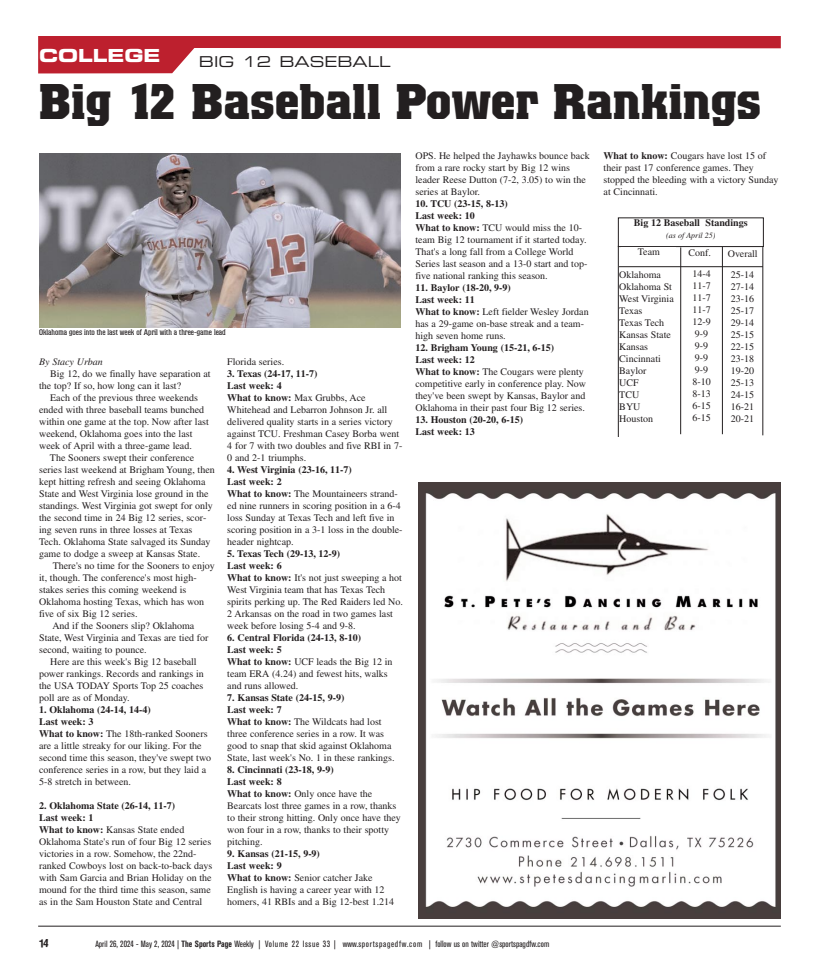
<style>
.page{position:relative;width:819px;height:972px;background:#fff}
.page>*{position:absolute;margin:0;border:0;box-sizing:border-box;transform-origin:0 0}
.t1{font:700 49.5px "Colossalis";color:#231f20}
.t2{font:18px "Eurostile Bold Extended Two";color:#fff}
.t3{font:15px "Eurostile Extended Two";color:#231f20}
.t4{font:11px "Dirtyhouse";color:#231f20}
.t5{font:10px/12px "Times";color:#231f20}
.t6{font:700 10px/12px "Times";color:#231f20}
.t7{font:italic 10px "Times";color:#231f20}
.t8{font:condensed 9px "Akzidenz Grotesk BE";color:#231f20}
.t9{font:8px "Colossalis";color:#231f20}
.t10{font:italic 8px "Times";color:#231f20}
.s1{font-weight:700}
</style>
<div class="page">
<hr style="left:38px;top:926px;width:743px;height:1px;background:#231f20">
<svg style="left:38px;top:36px;width:743px;height:37px"></svg>
<img style="left:39px;top:153px;width:361px;height:175px">
<img style="left:418px;top:483px;width:363px;height:436px">
<div style="left:620px;top:246px;width:143px;height:190px;background:linear-gradient(to right,#fefefe,#fdfdfd)"></div>
<div style="left:618px;top:218px;width:145px;height:29px;border:1px solid #231f20"></div>
<div style="left:622px;top:247px;width:54px;height:17px;background:#fff"></div>
<div style="left:685px;top:248px;width:30px;height:18px;background:#fff"></div>
<div style="left:725px;top:249px;width:35px;height:17px;background:#fff"></div>
<div style="left:618px;top:270px;width:62px;height:165px;background:#fff"></div>
<div style="left:685px;top:269px;width:33px;height:166px;background:#fff"></div>
<div style="left:725px;top:270px;width:35px;height:165px;background:#fff"></div>
<hr style="left:680px;top:247px;width:1px;height:187px;background:#231f20">
<hr style="left:722px;top:247px;width:1px;height:187px;background:#231f20">
<hr style="left:618px;top:246px;width:1px;height:191px;background:#231f20">
<hr style="left:762px;top:247px;width:1px;height:188px;background:#231f20">
<hr style="left:619px;top:266px;width:144px;height:1px;background:#231f20">
<div style="left:198px;top:55px;width:289px;height:19px;background:#fff"></div>
<h2 class="t2" style="left:39px;top:49px;width:123px">COLLEGE</h2>
<h3 class="t3" style="left:199px;top:56px;width:193px">BIG 12 BASEBALL</h3>
<h1 class="t1" style="left:39px;top:84px;width:724px">Big 12 Baseball Power Rankings</h1>
<p class="t9" style="left:39px;top:329px;width:188px">Oklahoma goes into the last week of April with a three-game lead</p>
<p class="t7" style="left:39px;top:358px;width:65px">By Stacy Urban</p>
<p class="t5" style="left:39px;top:369px;width:173px;text-indent:11px">Big 12, do we finally have separation at the top? If so, how long can it last?</p>
<p class="t5" style="left:39px;top:393px;width:171px;text-indent:11px">Each of the previous three weekends ended with three baseball teams bunched within one game at the top. Now after last weekend, Oklahoma goes into the last week of April with a three-game lead.</p>
<p class="t5" style="left:39px;top:453px;width:177px;text-indent:11px">The Sooners swept their conference series last weekend at Brigham Young, then kept hitting refresh and seeing Oklahoma State and West Virginia lose ground in the standings. West Virginia got swept for only the second time in 24 Big 12 series, scor&shy;ing seven runs in three losses at Texas Tech. Oklahoma State salvaged its Sunday game to dodge a sweep at Kansas State.</p>
<p class="t5" style="left:53px;top:561px;width:164px">There's no time for the Sooners to enjoy</p>
<p class="t5" style="left:39px;top:573px;width:159px">it, though. The conference's most high-</p>
<p class="t5" style="left:39px;top:585px;width:149px">stakes series this coming weekend is</p>
<p class="t5" style="left:39px;top:597px;width:167px">Oklahoma hosting Texas, which has won</p>
<p class="t5" style="left:39px;top:609px;width:100px">five of six Big 12 series.</p>
<p class="t5" style="left:52px;top:621px;width:144px">And if the Sooners slip? Oklahoma</p>
<p class="t5" style="left:39px;top:633px;width:171px">State, West Virginia and Texas are tied for</p>
<p class="t5" style="left:39px;top:645px;width:109px">second, waiting to pounce.</p>
<p class="t5" style="left:50px;top:657px;width:148px">Here are this week's Big 12 baseball</p>
<p class="t5" style="left:39px;top:669px;width:166px">power rankings. Records and rankings in</p>
<p class="t5" style="left:39px;top:681px;width:166px">the USA TODAY Sports Top 25 coaches</p>
<p class="t5" style="left:39px;top:693px;width:92px">poll are as of Monday.</p>
<p class="t5" style="left:39px;top:705px;width:174px"><span class="s1">1. Oklahoma (24-14, 14-4)<br>Last week: 3<br>What to know:</span> The 18th-ranked Sooners are a little streaky for our liking. For the second time this season, they've swept two conference series in a row, but they laid a<br>5-8 stretch in between.</p>
<p class="t5" style="left:39px;top:801px;width:175px"><span class="s1">2. Oklahoma State (26-14, 11-7)<br>Last week: 1<br>What to know:</span> Kansas State ended Oklahoma State's run of four Big 12 series victories in a row. Somehow, the 22nd&shy;ranked Cowboys lost on back-to-back days with Sam Garcia and Brian Holiday on the mound for the third time this season, same as in the Sam Houston State and Central</p>
<p class="t5" style="left:227px;top:357px;width:58px">Florida series.</p>
<p class="t5" style="left:227px;top:369px;width:177px"><span class="s1">3. Texas (24-17, 11-7)<br>Last week: 4<br>What to know:</span> Max Grubbs, Ace<br>Whitehead and Lebarron Johnson Jr. all delivered quality starts in a series victory against TCU. Freshman Casey Borba went<br>4 for 7 with two doubles and five RBI in 7-<br>0 and 2-1 triumphs.</p>
<p class="t5" style="left:227px;top:465px;width:177px"><span class="s1">4. West Virginia (23-16, 11-7)<br>Last week: 2<br>What to know:</span> The Mountaineers strand&shy;ed nine runners in scoring position in a 6-4 loss Sunday at Texas Tech and left five in scoring position in a 3-1 loss in the double&shy;header nightcap.</p>
<p class="t5" style="left:227px;top:549px;width:177px"><span class="s1">5. Texas Tech (29-13, 12-9)<br>Last week: 6<br>What to know:</span> It's not just sweeping a hot<br>West Virginia team that has Texas Tech spirits perking up. The Red Raiders led No.<br>2 Arkansas on the road in two games last week before losing 5-4 and 9-8.</p>
<p class="t5" style="left:227px;top:633px;width:167px"><span class="s1">6. Central Florida (24-13, 8-10)<br>Last week: 5<br>What to know:</span> UCF leads the Big 12 in team ERA (4.24) and fewest hits, walks and runs allowed.</p>
<p class="t5" style="left:227px;top:693px;width:169px"><span class="s1">7. Kansas State (24-15, 9-9)<br>Last week: 7<br>What to know:</span> The Wildcats had lost three conference series in a row. It was good to snap that skid against Oklahoma<br>State, last week's No. 1 in these rankings.</p>
<p class="t5" style="left:227px;top:765px;width:175px"><span class="s1">8. Cincinnati (23-18, 9-9)<br>Last week: 8<br>What to know:</span> Only once have the<br>Bearcats lost three games in a row, thanks to their strong hitting. Only once have they won four in a row, thanks to their spotty pitching.</p>
<p class="t5" style="left:227px;top:849px;width:168px"><span class="s1">9. Kansas (21-15, 9-9)<br>Last week: 9<br>What to know:</span> Senior catcher Jake<br>English is having a career year with 12 homers, 41 RBIs and a Big 12-best 1.214</p>
<p class="t5" style="left:415px;top:151px;width:176px">OPS. He helped the Jayhawks bounce back from a rare rocky start by Big 12 wins leader Reese Dutton (7-2, 3.05) to win the series at Baylor.</p>
<p class="t5" style="left:415px;top:199px;width:173px"><span class="s1">10. TCU (23-15, 8-13)<br>Last week: 10<br>What to know:</span> TCU would miss the 10- team Big 12 tournament if it started today.<br>That's a long fall from a College World<br>Series last season and a 13-0 start and top&shy;five national ranking this season.</p>
<p class="t5" style="left:415px;top:283px;width:175px"><span class="s1">11. Baylor (18-20, 9-9)<br>Last week: 11<br>What to know:</span> Left fielder Wesley Jordan has a 29-game on-base streak and a team&shy;high seven home runs.</p>
<p class="t5" style="left:415px;top:343px;width:172px"><span class="s1">12. Brigham Young (15-21, 6-15)<br>Last week: 12<br>What to know:</span> The Cougars were plenty competitive early in conference play. Now they've been swept by Kansas, Baylor and Oklahoma in their past four Big 12 series.</p>
<p class="t6" style="left:415px;top:415px;width:109px">13. Houston (20-20, 6-15)<br>Last week: 13</p>
<p class="t4" style="left:39px;top:939px;width:11px">14</p>
<p class="t8" style="left:95px;top:940px;width:455px">April 26, 2024 - May 2, 2024 | <span class="s1">The Sports Page</span> Weekly | Volume 22 Issue 33 | www.sportspagedfw.com | follow us on twitter @sportspagdfw.com</p>
<p class="t5" style="left:604px;top:151px;width:176px"><span class="s1">What to know:</span> Cougars have lost 15 of their past 17 conference games. They stopped the bleeding with a victory Sunday at Cincinnati.</p>
<p class="t6" style="left:634px;top:217px;width:115px">Big 12 Baseball Standings</p>
<p class="t10" style="left:666px;top:232px;width:51px">(as of April 25)</p>
<p class="t5" style="left:638px;top:247px;width:24px">Team</p>
<p class="t5" style="left:689px;top:248px;width:24px">Conf.</p>
<p class="t5" style="left:728px;top:249px;width:31px">Overall</p>
<p class="t5" style="left:619px;top:270px;width:56px">Oklahoma<br>Oklahoma St<br>West Virginia<br>Texas<br>Texas Tech<br>Kansas State<br>Kansas<br>Cincinnati<br>Baylor<br>UCF<br>TCU<br>BYU<br>Houston</p>
<p class="t5" style="left:692px;top:269px;width:20px">14-4<br>11-7<br>11-7<br>11-7<br>12-9<br>9-9<br>9-9<br>9-9<br>9-9<br>8-10<br>8-13<br>6-15<br>6-15</p>
<p class="t5" style="left:731px;top:269px;width:25px;text-align:justify">25-14<br>27-14<br>23-16<br>25-17<br>29-14<br>25-15<br>22-15<br>23-18<br>19-20<br>25-13<br>24-15<br>16-21<br>20-21</p>
</div>
